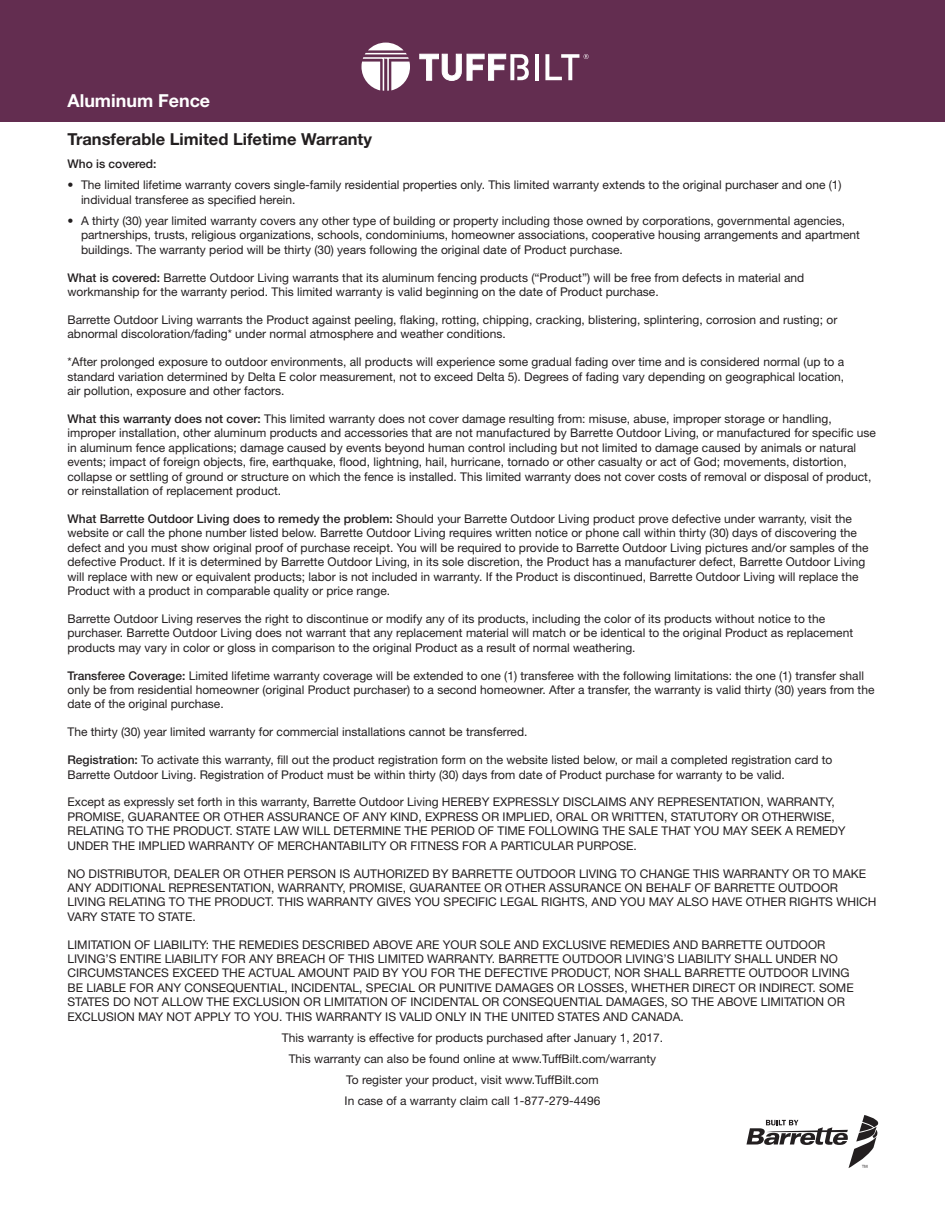
<style>
.page{position:relative;width:945px;height:1215px;background:#fff}
.page>*{position:absolute;margin:0;border:0;box-sizing:border-box;transform-origin:0 0}
.t1{font:700 17.85px "Helvetica Neue LT Std";color:#fff}
.t2{font:700 16.5px "Helvetica Neue LT Std";color:#231f20}
.t3{font:12px/14.4px "Helvetica Neue LT Std";color:#231f20}
.t4{font:500 12px "Helvetica Neue LT Std";color:#231f20}
.s1{font-weight:500}
</style>
<div class="page">
<div style="left:0;top:0;width:945px;height:122px;background:#632d50"></div>
<svg style="left:419px;top:54px;width:110px;height:27px"></svg>
<hr style="left:535px;top:54px;width:4px;height:26px;background:#fff">
<svg style="left:545px;top:54px;width:44px;height:26px"></svg>
<svg style="left:361px;top:43px;width:49px;height:48px"></svg>
<svg style="left:746px;top:1115px;width:132px;height:53px"></svg>
<p class="t1" style="left:68px;top:89px;width:144px">Aluminum Fence</p>
<p class="t2" style="left:68px;top:129px;width:306px">Transferable Limited Lifetime Warranty</p>
<p class="t4" style="left:68px;top:157px;width:91px">Who is covered:</p>
<p class="t3" style="left:81px;top:178px;width:762px;text-indent:-14px">• The limited lifetime warranty covers single-family residential properties only. This limited warranty extends to the original purchaser and one (1) individual transferee as specified herein.</p>
<p class="t3" style="left:81px;top:213px;width:780px;text-indent:-14px">• A thirty (30) year limited warranty covers any other type of building or property including those owned by corporations, governmental agencies, partnerships, trusts, religious organizations, schools, condominiums, homeowner associations, cooperative housing arrangements and apartment buildings. The warranty period will be thirty (30) years following the original date of Product purchase.</p>
<p class="t3" style="left:68px;top:270px;width:738px"><span class="s1">What is covered:</span> Barrette Outdoor Living warrants that its aluminum fencing products (“Product”) will be free from defects in material and workmanship for the warranty period. This limited warranty is valid beginning on the date of Product purchase.</p>
<p class="t3" style="left:68px;top:312px;width:771px">Barrette Outdoor Living warrants the Product against peeling, flaking, rotting, chipping, cracking, blistering, splintering, corrosion and rusting; or abnormal discoloration/fading* under normal atmosphere and weather conditions.</p>
<p class="t3" style="left:68px;top:355px;width:778px;text-align:justify">*After prolonged exposure to outdoor environments, all products will experience some gradual fading over time and is considered normal (up to a standard variation determined by Delta E color measurement, not to exceed Delta 5). Degrees of fading vary depending on geographical location, air pollution, exposure and other factors.</p>
<p class="t3" style="left:68px;top:411px;width:810px"><span class="s1">What this warranty does not cover:</span> This limited warranty does not cover damage resulting from: misuse, abuse, improper storage or handling, improper installation, other aluminum products and accessories that are not manufactured by Barrette Outdoor Living, or manufactured for specific use in aluminum fence applications; damage caused by events beyond human control including but not limited to damage caused by animals or natural events; impact of foreign objects, fire, earthquake, flood, lightning, hail, hurricane, tornado or other casualty or act of God; movements, distortion, collapse or settling of ground or structure on which the fence is installed. This limited warranty does not cover costs of removal or disposal of product, or reinstallation of replacement product.</p>
<p class="t3" style="left:68px;top:511px;width:803px"><span class="s1">What Barrette Outdoor Living does to remedy the problem:</span> Should your Barrette Outdoor Living product prove defective under warranty, visit the website or call the phone number listed below. Barrette Outdoor Living requires written notice or phone call within thirty (30) days of discovering the defect and you must show original proof of purchase receipt. You will be required to provide to Barrette Outdoor Living pictures and/or samples of the defective Product. If it is determined by Barrette Outdoor Living, in its sole discretion, the Product has a manufacturer defect, Barrette Outdoor Living will replace with new or equivalent products; labor is not included in warranty. If the Product is discontinued, Barrette Outdoor Living will replace the Product with a product in comparable quality or price range.</p>
<p class="t3" style="left:68px;top:611px;width:787px">Barrette Outdoor Living reserves the right to discontinue or modify any of its products, including the color of its products without notice to the purchaser. Barrette Outdoor Living does not warrant that any replacement material will match or be identical to the original Product as replacement products may vary in color or gloss in comparison to the original Product as a result of normal weathering.</p>
<p class="t3" style="left:68px;top:668px;width:808px"><span class="s1">Transferee Coverage:</span> Limited lifetime warranty coverage will be extended to one (1) transferee with the following limitations: the one (1) transfer shall only be from residential homeowner (original Product purchaser) to a second homeowner. After a transfer, the warranty is valid thirty (30) years from the date of the original purchase.</p>
<p class="t3" style="left:68px;top:725px;width:462px">The thirty (30) year limited warranty for commercial installations cannot be transferred.</p>
<p class="t3" style="left:68px;top:752px;width:767px"><span class="s1">Registration:</span> To activate this warranty, fill out the product registration form on the website listed below, or mail a completed registration card to<br>Barrette Outdoor Living. Registration of Product must be within thirty (30) days from date of Product purchase for warranty to be valid.</p>
<p class="t3" style="left:68px;top:795px;width:780px">Except as expressly set forth in this warranty, Barrette Outdoor Living HEREBY EXPRESSLY DISCLAIMS ANY REPRESENTATION, WARRANTY, PROMISE, GUARANTEE OR OTHER ASSURANCE OF ANY KIND, EXPRESS OR IMPLIED, ORAL OR WRITTEN, STATUTORY OR OTHERWISE, RELATING TO THE PRODUCT. STATE LAW WILL DETERMINE THE PERIOD OF TIME FOLLOWING THE SALE THAT YOU MAY SEEK A REMEDY UNDER THE IMPLIED WARRANTY OF MERCHANTABILITY OR FITNESS FOR A PARTICULAR PURPOSE.</p>
<p class="t3" style="left:68px;top:866px;width:811px">NO DISTRIBUTOR, DEALER OR OTHER PERSON IS AUTHORIZED BY BARRETTE OUTDOOR LIVING TO CHANGE THIS WARRANTY OR TO MAKE ANY ADDITIONAL REPRESENTATION, WARRANTY, PROMISE, GUARANTEE OR OTHER ASSURANCE ON BEHALF OF BARRETTE OUTDOOR LIVING RELATING TO THE PRODUCT. THIS WARRANTY GIVES YOU SPECIFIC LEGAL RIGHTS, AND YOU MAY ALSO HAVE OTHER RIGHTS WHICH VARY STATE TO STATE.</p>
<p class="t3" style="left:68px;top:937px;width:788px">LIMITATION OF LIABILITY: THE REMEDIES DESCRIBED ABOVE ARE YOUR SOLE AND EXCLUSIVE REMEDIES AND BARRETTE OUTDOOR LIVING’S ENTIRE LIABILITY FOR ANY BREACH OF THIS LIMITED WARRANTY. BARRETTE OUTDOOR LIVING’S LIABILITY SHALL UNDER NO CIRCUMSTANCES EXCEED THE ACTUAL AMOUNT PAID BY YOU FOR THE DEFECTIVE PRODUCT, NOR SHALL BARRETTE OUTDOOR LIVING BE LIABLE FOR ANY CONSEQUENTIAL, INCIDENTAL, SPECIAL OR PUNITIVE DAMAGES OR LOSSES, WHETHER DIRECT OR INDIRECT. SOME STATES DO NOT ALLOW THE EXCLUSION OR LIMITATION OF INCIDENTAL OR CONSEQUENTIAL DAMAGES, SO THE ABOVE LIMITATION OR EXCLUSION MAY NOT APPLY TO YOU. THIS WARRANTY IS VALID ONLY IN THE UNITED STATES AND CANADA.</p>
<p class="t3" style="left:282px;top:1030px;width:383px">This warranty is effective for products purchased after January 1, 2017.</p>
<p class="t3" style="left:289px;top:1051px;width:369px">This warranty can also be found online at www.TuffBilt.com/warranty</p>
<p class="t3" style="left:346px;top:1072px;width:254px">To register your product, visit www.TuffBilt.com</p>
<p class="t3" style="left:345px;top:1094px;width:257px">In case of a warranty claim call 1-877-279-4496</p>
</div>
